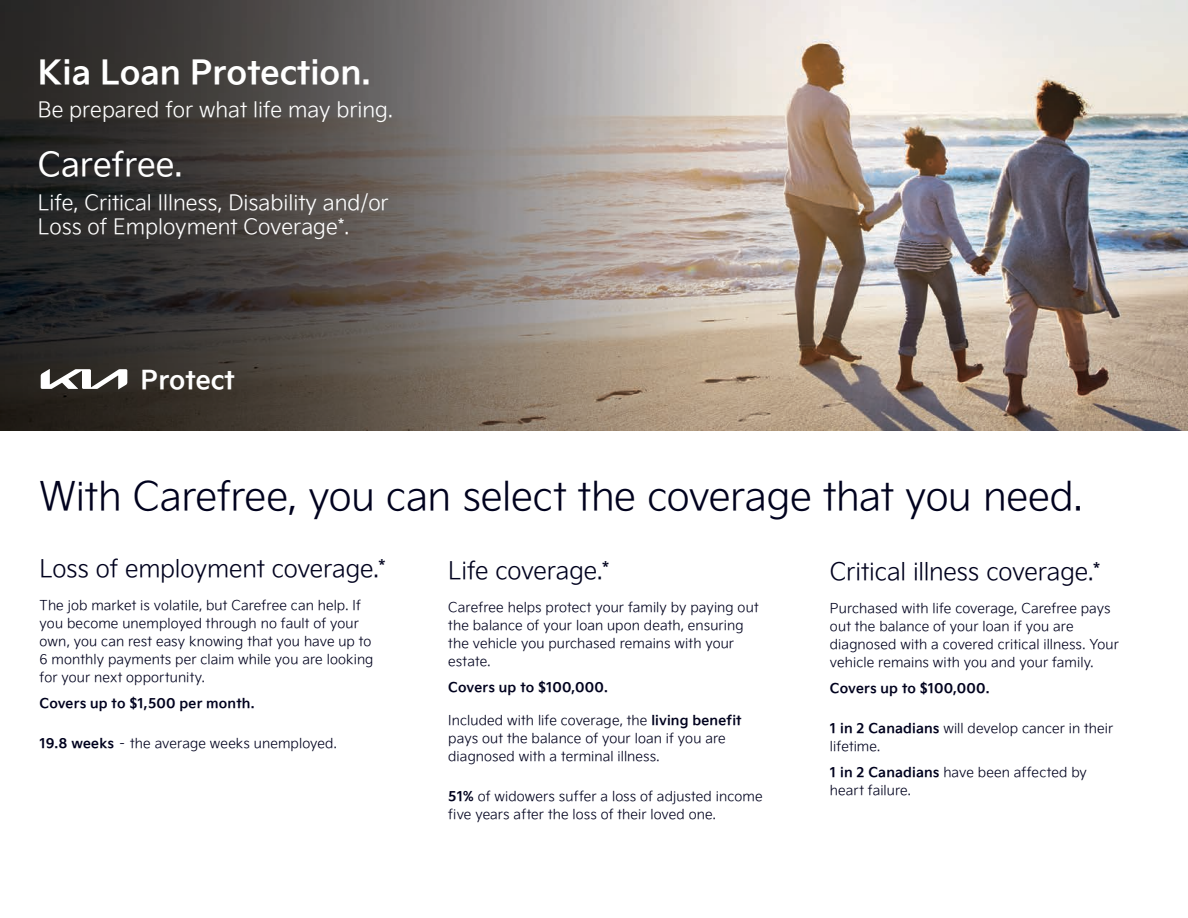
<style>
.page{position:relative;width:1188px;height:918px;background:#fff}
.page>*{position:absolute;margin:0;border:0;box-sizing:border-box;transform-origin:0 0}
.t1{font:39px "Kia Signature OTF Light";letter-spacing:-.005em;color:#00021e}
.t2{font:33px "Kia Signature OTF Bold";color:#fff}
.t3{font:33px "Kia Signature OTF Regular";color:#fff}
.t4{font:25.8px "Kia Signature OTF Bold";color:#fff}
.t5{font:24px "Kia Signature OTF Light";letter-spacing:-.005em;color:#00021e}
.t6{font:21px/24px "Kia Signature OTF Light";color:#fff}
.t7{font:13.5px/18px "Kia Signature OTF Light";letter-spacing:.01em;color:#00021e}
.t8{font:13.5px "Kia Signature OTF Bold";letter-spacing:.01em;color:#00021e}
.s1{font-family:"Kia Signature OTF Bold"}
</style>
<div class="page">
<img style="left:0;top:0;width:1188px;height:430px">
<svg style="left:41px;top:369px;width:86px;height:20px"></svg>
<h2 class="t2" style="left:38px;top:48px;width:334px">Kia Loan Protection.</h2>
<h3 class="t6" style="left:38px;top:97px;width:356px">Be prepared for what life may bring.</h3>
<h2 class="t3" style="left:38px;top:140px;width:146px">Carefree.</h2>
<h3 class="t6" style="left:38px;top:190px;width:352px">Life, Critical Illness, Disability and/or<br>Loss of Employment Coverage*.</h3>
<h3 class="t4" style="left:141px;top:360px;width:96px">Protect</h3>
<h1 class="t1" style="left:40px;top:468px;width:1044px">With Carefree, you can select the coverage that you need.</h1>
<h3 class="t5" style="left:40px;top:551px;width:348px">Loss of employment coverage.*</h3>
<p class="t7" style="left:40px;top:596px;width:335px">The job market is volatile, but Carefree can help. If you become unemployed through no fault of your own, you can rest easy knowing that you have up to 6 monthly payments per claim while you are looking for your next opportunity.</p>
<p class="t8" style="left:40px;top:693px;width:216px">Covers up to $1,500 per month.</p>
<p class="t7" style="left:40px;top:734px;width:299px"><span class="s1">19.8 weeks</span> – the average weeks unemployed.</p>
<h3 class="t5" style="left:448px;top:553px;width:163px">Life coverage.*</h3>
<p class="t7" style="left:448px;top:598px;width:312px">Carefree helps protect your family by paying out the balance of your loan upon death, ensuring the vehicle you purchased remains with your estate.</p>
<p class="t8" style="left:448px;top:677px;width:161px">Covers up to $100,000.</p>
<p class="t7" style="left:448px;top:710px;width:295px">Included with life coverage, the <span class="s1">living benefit </span>pays out the balance of your loan if you are diagnosed with a terminal illness.</p>
<p class="t7" style="left:448px;top:787px;width:316px"><span class="s1">51%</span> of widowers suffer a loss of adjusted income five years after the loss of their loved one.</p>
<h3 class="t5" style="left:830px;top:555px;width:272px">Critical illness coverage.*</h3>
<p class="t7" style="left:830px;top:599px;width:290px">Purchased with life coverage, Carefree pays out the balance of your loan if you are diagnosed with a covered critical illness. Your vehicle remains with you and your family.</p>
<p class="t8" style="left:830px;top:678px;width:161px">Covers up to $100,000.</p>
<p class="t7" style="left:830px;top:719px;width:285px"><span class="s1">1 in 2 Canadians</span> will develop cancer in their lifetime.</p>
<p class="t7" style="left:830px;top:762px;width:259px"><span class="s1">1 in 2 Canadians</span> have been affected by heart failure.</p>
</div>
